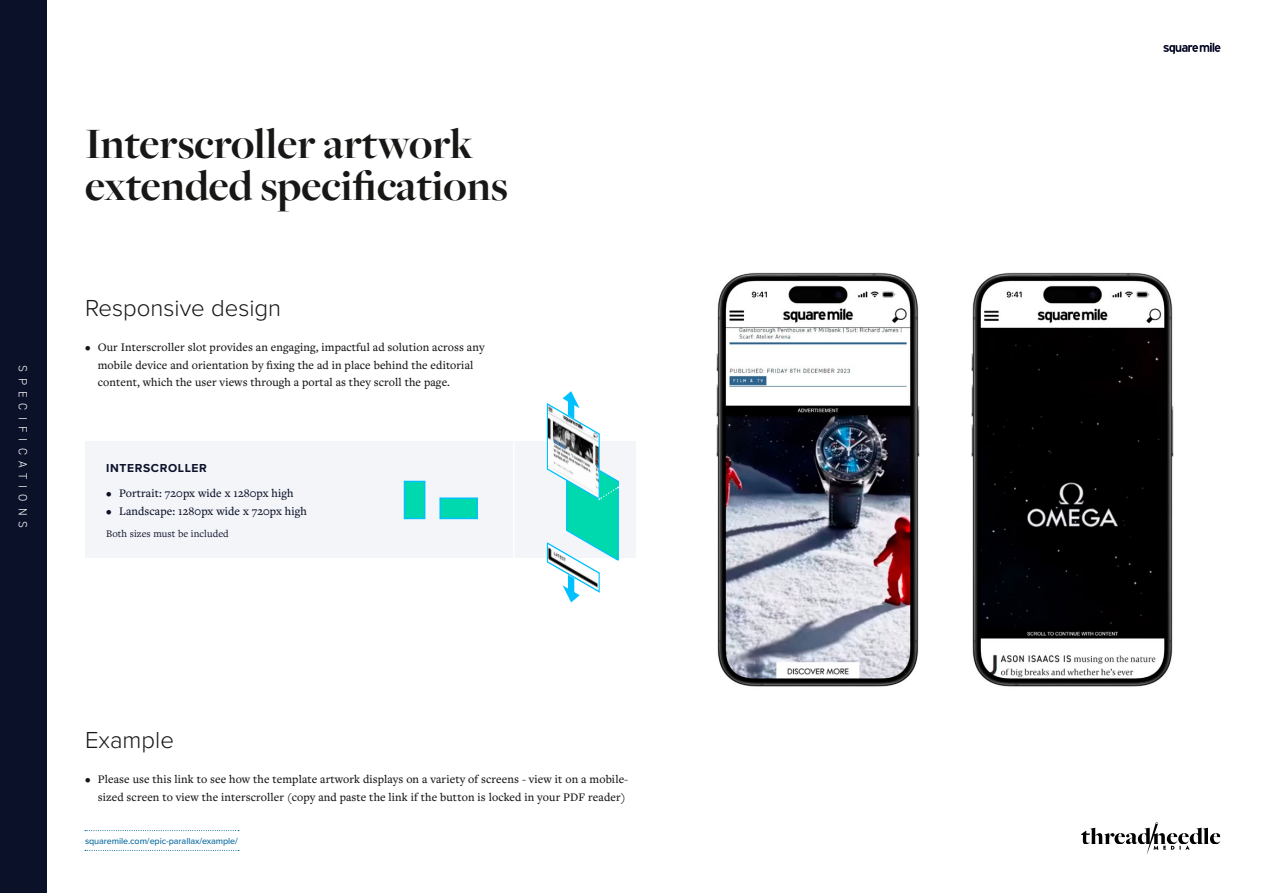
<style>
.page{position:relative;width:1263px;height:893px;background:#fff}
.page>*{position:absolute;margin:0;border:0;box-sizing:border-box;transform-origin:0 0}
.t1{font:700 45px/42px "Freight Big Pro";color:#181716}
.t2{font:300 24px "Proxima Nova";color:#181716}
.t3{font:500 12px/17.7px "Freight Text Pro";letter-spacing:.01em;color:#181716}
.t4{font:500 12px "Freight Text Pro";letter-spacing:.01em;color:#0c112a}
.t5{font:300 12px "DIN2014";letter-spacing:.51em;color:#fff}
.t6{font:700 12px "Proxima Nova";letter-spacing:.05em;color:#0c112a}
.t7{font:10.5px "Freight Text Pro";letter-spacing:.01em;color:#0c112a}
.t8{font:500 9px "Proxima Nova";letter-spacing:-.01em;color:#0e6ca1}
</style>
<div class="page">
<div style="left:0;top:0;width:47px;height:893px;background:#0c112a"></div>
<svg style="left:1081px;top:822px;width:139px;height:33px"></svg>
<svg style="left:1163px;top:43px;width:57px;height:11px"></svg>
<div style="left:85px;top:441px;width:551px;height:117px;background:#f3f5f8"></div>
<svg style="left:546px;top:391px;width:73px;height:212px"></svg>
<hr style="left:513px;top:441px;width:1px;height:117px;background:#fff">
<div style="left:439px;top:497px;width:39px;height:22px;background:#00d9ad;border:2px solid #00c1ff"></div>
<div style="left:404px;top:481px;width:21px;height:38px;background:#00d9ad;border:2px solid #00c1ff"></div>
<img style="left:716px;top:272px;width:204px;height:415px">
<img style="left:971px;top:272px;width:203px;height:415px">
<svg style="left:85px;top:850px;width:154px;height:1px"></svg>
<svg style="left:85px;top:830px;width:154px;height:1px"></svg>
<p class="t5" style="left:30px;top:365px;width:165px;rotate:90deg">SPECIFICATIONS</p>
<h1 class="t1" style="left:85px;top:122px;width:424px">Interscroller artwork extended specifications</h1>
<h2 class="t2" style="left:85px;top:290px;width:198px">Responsive design</h2>
<p class="t3" style="left:98px;top:338px;width:388px;text-indent:-13px">• Our Interscroller slot provides an engaging, impactful ad solution across any mobile device and orientation by fixing the ad in place behind the editorial content, which the user views through a portal as they scroll the page.</p>
<p class="t6" style="left:106px;top:459px;width:102px">INTERSCROLLER</p>
<p class="t4" style="left:106px;top:485px;width:189px">• Portrait: 720px wide x 1280px high</p>
<p class="t4" style="left:106px;top:503px;width:202px">• Landscape: 1280px wide x 720px high</p>
<p class="t7" style="left:106px;top:527px;width:124px">Both sizes must be included</p>
<h2 class="t2" style="left:85px;top:722px;width:90px">Example</h2>
<p class="t3" style="left:85px;top:770px;width:545px;text-align:right">• Please use this link to see how the template artwork displays on a variety of screens - view it on a mobile&shy;sized screen to view the interscroller (copy and paste the link if the button is locked in your PDF reader)</p>
<p class="t8" style="left:85px;top:834px;width:154px">squaremile.com/epic-parallax/example/</p>
</div>
